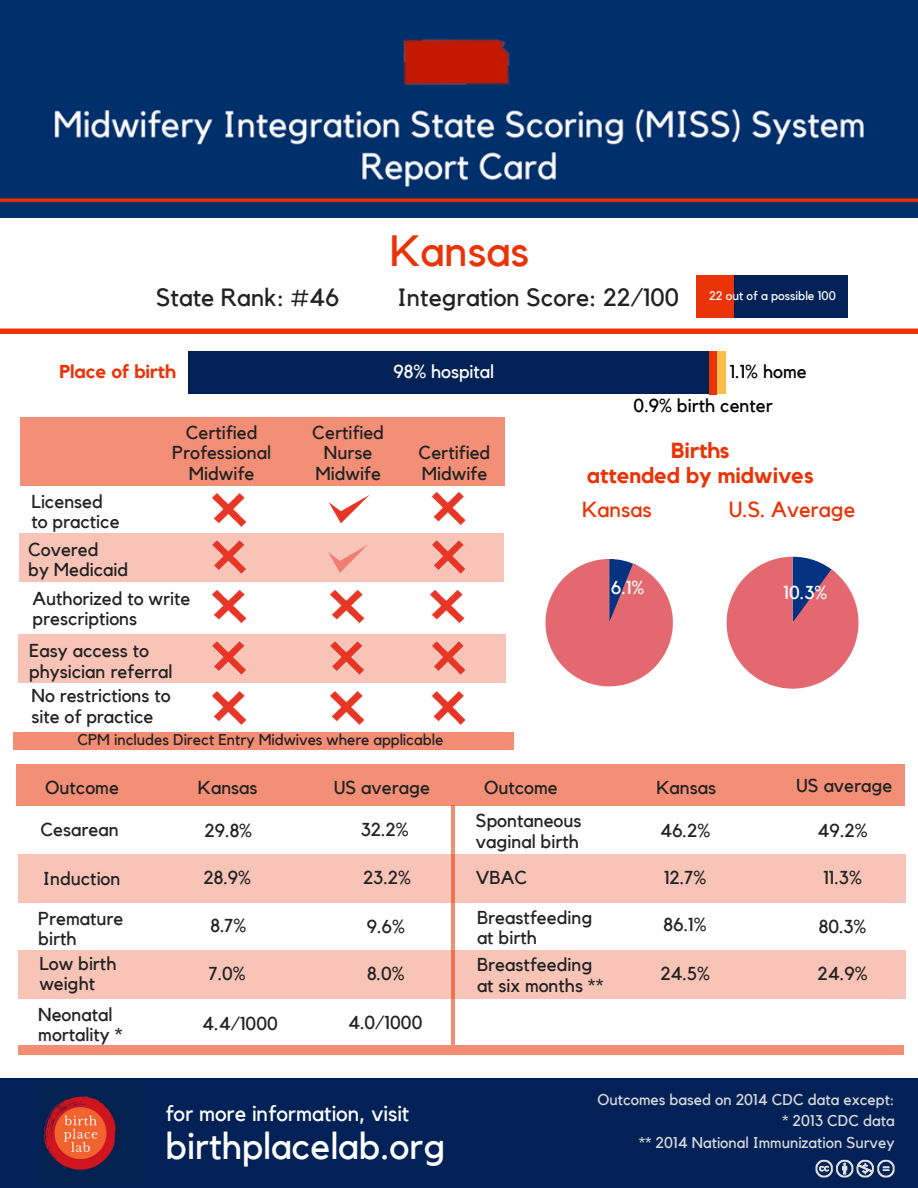
<style>
.page{position:relative;width:918px;height:1188px;background:#fff}
.page>*{position:absolute;margin:0;border:0;box-sizing:border-box;transform-origin:0 0}
.t1{font:43.65px "Kollektif";color:#ea3306}
.t2{font:37.35px "Kollektif";color:#fff}
.t3{font:24.9px "Kollektif";color:#222}
.t4{font:700 21.75px/24.8px "Kollektif";color:#ea3306;text-align:center}
.t5{font:21.75px "Kollektif";color:#fff}
.t6{font:21.75px "Kollektif";color:#ea3306}
.t7{font:18.75px/20.2px "Kollektif";color:#222}
.t8{font:18.75px "Kollektif";color:#000}
.t9{font:18.75px "Kollektif";color:#fff}
.t10{font:700 18.75px "Kollektif";color:#ea3306}
.t11{font:15.6px/21.3px "Kollektif";color:#d9d9d9;text-align:right}
.t12{font:15.6px "Kollektif";color:#222}
.t13{font:12.45px "Kollektif";color:#fff}
</style>
<div class="page">
<img style="left:0;top:0;width:918px;height:217px">
<div style="left:0;top:1079px;width:918px;height:109px;background:#022257"></div>
<div style="left:713px;top:351px;width:13px;height:43px;background:#ffbd4a"></div>
<div style="left:188px;top:351px;width:522px;height:43px;background:#022257"></div>
<div style="left:709px;top:351px;width:8px;height:44px;background:#ea3306"></div>
<div style="left:0;top:329px;width:918px;height:5px;background:#ea3306"></div>
<div style="left:19px;top:1045px;width:885px;height:9px;background:#f38d74"></div>
<hr style="left:451px;top:806px;width:3px;height:239px;background:#ea3306">
<div style="left:18px;top:854px;width:888px;height:48px;background:#f8c4b7"></div>
<div style="left:18px;top:951px;width:888px;height:48px;background:#f8c4b7"></div>
<div style="left:16px;top:764px;width:888px;height:42px;background:#f38f76"></div>
<div style="left:18px;top:634px;width:487px;height:49px;background:#f8c4b7"></div>
<div style="left:20px;top:417px;width:485px;height:69px;background:#f38f76"></div>
<div style="left:19px;top:533px;width:485px;height:49px;background:#f8c4b7"></div>
<img style="left:328px;top:494px;width:42px;height:30px">
<img style="left:211px;top:691px;width:36px;height:35px">
<img style="left:431px;top:691px;width:35px;height:35px">
<img style="left:329px;top:691px;width:36px;height:35px">
<img style="left:211px;top:589px;width:36px;height:35px">
<img style="left:211px;top:641px;width:36px;height:35px">
<img style="left:329px;top:641px;width:36px;height:35px">
<img style="left:432px;top:641px;width:34px;height:35px">
<img style="left:429px;top:589px;width:36px;height:35px">
<img style="left:432px;top:540px;width:34px;height:35px">
<img style="left:211px;top:493px;width:36px;height:33px">
<img style="left:431px;top:491px;width:35px;height:35px">
<img style="left:329px;top:589px;width:36px;height:35px">
<svg style="left:545px;top:559px;width:128px;height:128px"></svg>
<svg style="left:726px;top:557px;width:133px;height:132px"></svg>
<div style="left:696px;top:276px;width:64px;height:42px;background:#ea3306"></div>
<div style="left:735px;top:276px;width:113px;height:42px;background:#022257"></div>
<img style="left:815px;top:1159px;width:80px;height:19px">
<img style="left:43px;top:1096px;width:73px;height:74px">
<img style="left:211px;top:526px;width:36px;height:49px">
<img style="left:368px;top:2px;width:208px;height:136px">
<div style="left:14px;top:732px;width:500px;height:18px;background:#f38d74"></div>
<img style="left:328px;top:545px;width:39px;height:28px">
<h1 class="t1" style="left:390px;top:230px;width:141px">Kansas</h1>
<h3 class="t3" style="left:156px;top:286px;width:185px">State Rank: #46</h3>
<h3 class="t3" style="left:397px;top:286px;width:284px">Integration Score: 22/100</h3>
<p class="t10" style="left:60px;top:363px;width:118px">Place of birth</p>
<p class="t9" style="left:393px;top:363px;width:102px">98% hospital</p>
<p class="t13" style="left:709px;top:290px;width:128px">22 out of a possible 100</p>
<p class="t8" style="left:730px;top:363px;width:78px">1.1% home</p>
<p class="t7" style="left:172px;top:423px;width:100px;text-align:center">Certified<br>Professional<br>Midwife</p>
<p class="t7" style="left:32px;top:492px;width:90px">Licensed to practice</p>
<p class="t7" style="left:28px;top:540px;width:102px">Covered<br>by Medicaid</p>
<p class="t7" style="left:33px;top:589px;width:159px">Authorized to write prescriptions</p>
<p class="t7" style="left:29px;top:642px;width:145px">Easy access to physician referral</p>
<p class="t7" style="left:32px;top:687px;width:141px">No restrictions to site of practice</p>
<p class="t7" style="left:312px;top:423px;width:73px;text-align:center">Certified<br>Nurse<br>Midwife</p>
<p class="t7" style="left:419px;top:444px;width:73px">Certified<br>Midwife</p>
<p class="t12" style="left:78px;top:732px;width:367px">CPM includes Direct Entry Midwives where applicable</p>
<p class="t8" style="left:634px;top:397px;width:141px">0.9% birth center</p>
<p class="t4" style="left:587px;top:439px;width:229px">Births<br>attended by midwives</p>
<p class="t6" style="left:582px;top:499px;width:71px">Kansas</p>
<p class="t6" style="left:729px;top:499px;width:128px">U.S. Average</p>
<p class="t9" style="left:611px;top:579px;width:35px">6.1%</p>
<p class="t9" style="left:784px;top:583px;width:45px">10.3%</p>
<p class="t7" style="left:45px;top:778px;width:75px">Outcome</p>
<p class="t7" style="left:198px;top:778px;width:61px">Kansas</p>
<p class="t7" style="left:334px;top:778px;width:98px">US average</p>
<p class="t7" style="left:484px;top:778px;width:75px">Outcome</p>
<p class="t7" style="left:656px;top:778px;width:61px">Kansas</p>
<p class="t7" style="left:796px;top:777px;width:98px">US average</p>
<p class="t7" style="left:40px;top:820px;width:80px">Cesarean</p>
<p class="t7" style="left:476px;top:811px;width:107px">Spontaneous vaginal birth</p>
<p class="t7" style="left:43px;top:869px;width:79px">Induction</p>
<p class="t7" style="left:476px;top:868px;width:53px">VBAC</p>
<p class="t7" style="left:38px;top:909px;width:87px">Premature birth</p>
<p class="t7" style="left:477px;top:908px;width:117px">Breastfeeding at birth</p>
<p class="t7" style="left:39px;top:954px;width:79px">Low birth weight</p>
<p class="t7" style="left:38px;top:1005px;width:86px">Neonatal mortality *</p>
<p class="t7" style="left:361px;top:820px;width:49px">32.2%</p>
<p class="t7" style="left:205px;top:822px;width:49px">29.8%</p>
<p class="t7" style="left:203px;top:868px;width:49px">28.9%</p>
<p class="t7" style="left:363px;top:868px;width:49px">23.2%</p>
<p class="t7" style="left:210px;top:916px;width:37px">8.7%</p>
<p class="t7" style="left:209px;top:964px;width:39px">7.0%</p>
<p class="t7" style="left:660px;top:822px;width:52px">46.2%</p>
<p class="t7" style="left:664px;top:868px;width:44px">12.7%</p>
<p class="t7" style="left:823px;top:868px;width:40px">11.3%</p>
<p class="t7" style="left:664px;top:915px;width:45px">86.1%</p>
<p class="t7" style="left:660px;top:964px;width:51px">24.5%</p>
<p class="t7" style="left:818px;top:822px;width:51px">49.2%</p>
<p class="t7" style="left:367px;top:917px;width:40px">9.6%</p>
<p class="t7" style="left:819px;top:917px;width:49px">80.3%</p>
<p class="t7" style="left:477px;top:955px;width:128px">Breastfeeding at six months **</p>
<p class="t7" style="left:367px;top:964px;width:39px">8.0%</p>
<p class="t7" style="left:818px;top:964px;width:51px">24.9%</p>
<p class="t7" style="left:202px;top:1014px;width:77px">4.4/1000</p>
<p class="t7" style="left:348px;top:1013px;width:76px">4.0/1000</p>
<p class="t5" style="left:165px;top:1103px;width:246px">for more information, visit</p>
<h2 class="t2" style="left:165px;top:1129px;width:282px">birthplacelab.org</h2>
<p class="t11" style="left:597px;top:1089px;width:299px">Outcomes based on 2014 CDC data except: * 2013 CDC data<br>** 2014 National Immunization Survey</p>
</div>
